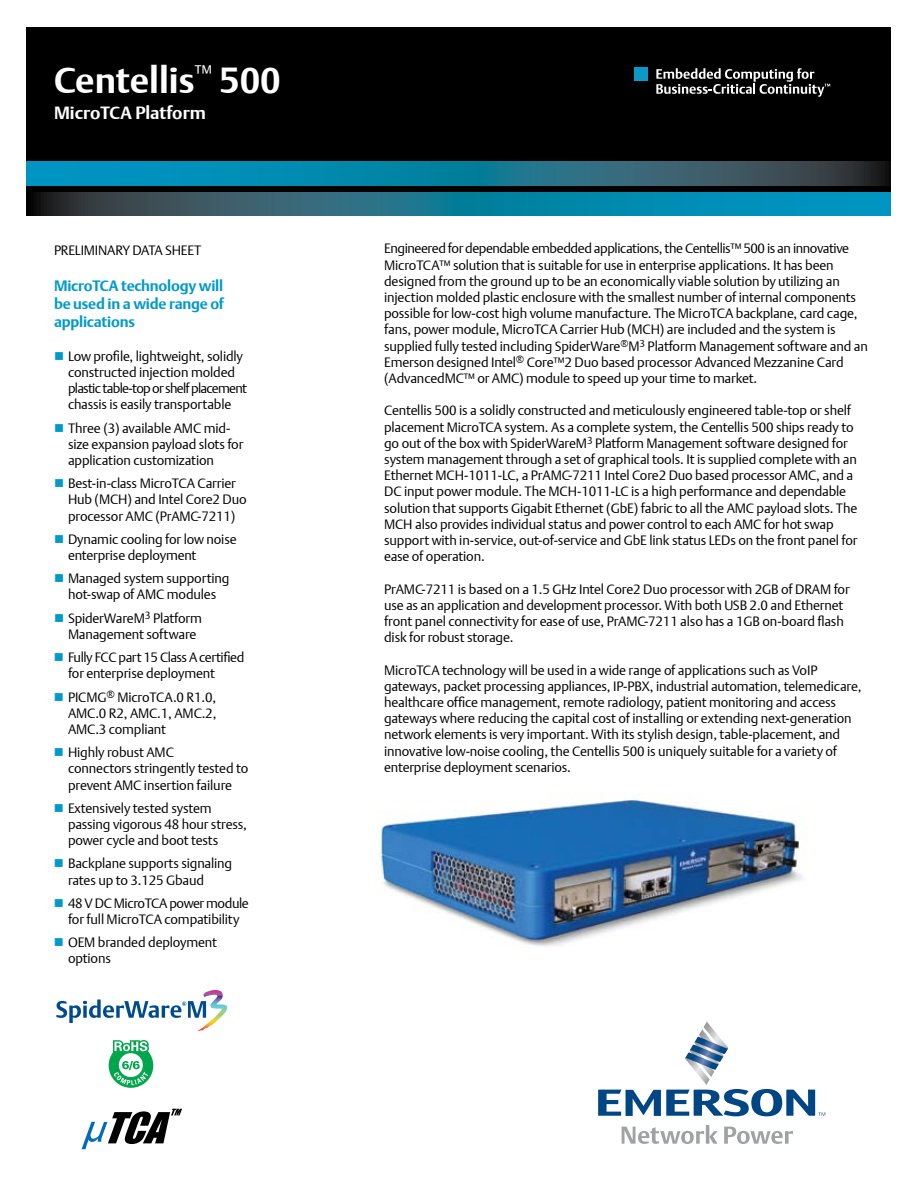
<style>
.page{position:relative;width:918px;height:1188px;background:#fff}
.page>*{position:absolute;margin:0;border:0;box-sizing:border-box;transform-origin:0 0}
.t1{font:700 36.15px "DTL Argo T";color:#fff}
.t2{font:700 17.7px "DTL Argo T";color:#fff}
.t3{font:700 15px/18px "DTL Argo T";letter-spacing:-.015em;color:#009ac8;text-align:justify}
.t4{font:13.5px/16.2px "DTL Argo T Light";letter-spacing:-.01em;color:#000}
.s1{color:#009ac8}
</style>
<div class="page">
<div style="left:27px;top:27px;width:864px;height:189px;background:#000"></div>
<div style="left:635px;top:67px;width:13px;height:14px;background:#0a9ac8"></div>
<svg style="left:656px;top:68px;width:174px;height:29px"></svg>
<svg style="left:34px;top:192px;width:857px;height:24px;background:#18738d"></svg>
<svg style="left:27px;top:162px;width:864px;height:23px;background:#17748f"></svg>
<svg style="left:598px;top:1021px;width:227px;height:95px"></svg>
<svg style="left:622px;top:1125px;width:96px;height:19px"></svg>
<svg style="left:724px;top:1127px;width:69px;height:17px"></svg>
<img style="left:380px;top:797px;width:423px;height:150px">
<svg style="left:82px;top:1109px;width:100px;height:40px"></svg>
<svg style="left:109px;top:1040px;width:44px;height:48px"></svg>
<svg style="left:56px;top:990px;width:171px;height:41px"></svg>
<h1 class="t1" style="left:54px;top:59px;width:228px">Centellis<sup>™</sup> 500</h1>
<h2 class="t2" style="left:54px;top:102px;width:153px">MicroTCA Platform</h2>
<p class="t4" style="left:54px;top:242px;width:149px">PRELIMINARY DATA SHEET</p>
<p class="t3" style="left:54px;top:276px;width:172px">MicroTCA technology will be used in a wide range of applications</p>
<p class="t4" style="left:68px;top:348px;width:180px;text-indent:-14px"><span class="s1">■</span> Low profile, lightweight, solidly constructed injection molded plastic table-top or shelf placement chassis is easily transportable</p>
<p class="t4" style="left:68px;top:420px;width:177px;text-indent:-14px"><span class="s1">■</span> Three (3) available AMC mid&shy;size expansion payload slots for application customization</p>
<p class="t4" style="left:68px;top:475px;width:180px;text-indent:-14px"><span class="s1">■</span> Best-in-class MicroTCA Carrier<br>Hub (MCH) and Intel Core2 Duo processor AMC (PrAMC-7211)</p>
<p class="t4" style="left:68px;top:531px;width:170px;text-indent:-14px"><span class="s1">■</span> Dynamic cooling for low noise enterprise deployment</p>
<p class="t4" style="left:54px;top:570px;width:177px;text-align:center"><span class="s1">■</span> Managed system supporting hot-swap of AMC modules</p>
<p class="t4" style="left:68px;top:610px;width:135px;text-indent:-14px"><span class="s1">■</span> SpiderWareM<sup>3</sup> Platform<br>Management software</p>
<p class="t4" style="left:68px;top:649px;width:178px;text-indent:-14px"><span class="s1">■</span> Fully FCC part 15 Class A certified for enterprise deployment</p>
<p class="t4" style="left:68px;top:689px;width:150px;text-align:justify;text-indent:-14px"><span class="s1">■</span> PICMG<sup>®</sup> MicroTCA.0 R1.0, AMC.0 R2, AMC.1, AMC.2, AMC.3 compliant</p>
<p class="t4" style="left:68px;top:744px;width:182px;text-indent:-14px"><span class="s1">■</span> Highly robust AMC<br>connectors stringently tested to prevent AMC insertion failure</p>
<p class="t4" style="left:68px;top:800px;width:180px;text-indent:-14px"><span class="s1">■</span> Extensively tested system passing vigorous 48 hour stress, power cycle and boot tests</p>
<p class="t4" style="left:68px;top:855px;width:166px;text-indent:-14px"><span class="s1">■</span> Backplane supports signaling rates up to 3.125 Gbaud</p>
<p class="t4" style="left:54px;top:895px;width:197px;text-align:center"><span class="s1">■</span> 48 V DC MicroTCA power module for full MicroTCA compatibility</p>
<p class="t4" style="left:68px;top:934px;width:150px;text-indent:-14px"><span class="s1">■</span> OEM branded deployment options</p>
<p class="t4" style="left:384px;top:240px;width:485px">Engineered for dependable embedded applications, the Centellis™ 500 is an innovative MicroTCA™ solution that is suitable for use in enterprise applications. It has been designed from the ground up to be an economically viable solution by utilizing an injection molded plastic enclosure with the smallest number of internal components possible for low-cost high volume manufacture. The MicroTCA backplane, card cage, fans, power module, MicroTCA Carrier Hub (MCH) are included and the system is supplied fully tested including SpiderWare<sup>®</sup>M<sup>3</sup> Platform Management software and an Emerson designed Intel<sup>®</sup> Core™2 Duo based processor Advanced Mezzanine Card (AdvancedMC™ or AMC) module to speed up your time to market.</p>
<p class="t4" style="left:384px;top:402px;width:475px">Centellis 500 is a solidly constructed and meticulously engineered table-top or shelf placement MicroTCA system. As a complete system, the Centellis 500 ships ready to go out of the box with SpiderWareM<sup>3</sup> Platform Management software designed for system management through a set of graphical tools. It is supplied complete with an Ethernet MCH-1011-LC, a PrAMC-7211 Intel Core2 Duo based processor AMC, and a DC input power module. The MCH-1011-LC is a high performance and dependable solution that supports Gigabit Ethernet (GbE) fabric to all the AMC payload slots. The MCH also provides individual status and power control to each AMC for hot swap support with in-service, out-of-service and GbE link status LEDs on the front panel for ease of operation.</p>
<p class="t4" style="left:384px;top:581px;width:467px">PrAMC-7211 is based on a 1.5 GHz Intel Core2 Duo processor with 2GB of DRAM for use as an application and development processor. With both USB 2.0 and Ethernet front panel connectivity for ease of use, PrAMC-7211 also has a 1GB on-board flash disk for robust storage.</p>
<p class="t4" style="left:384px;top:662px;width:479px">MicroTCA technology will be used in a wide range of applications such as VoIP gateways, packet processing appliances, IP-PBX, industrial automation, telemedicare, healthcare office management, remote radiology, patient monitoring and access gateways where reducing the capital cost of installing or extending next-generation network elements is very important. With its stylish design, table-placement, and innovative low-noise cooling, the Centellis 500 is uniquely suitable for a variety of enterprise deployment scenarios.</p>
</div>
